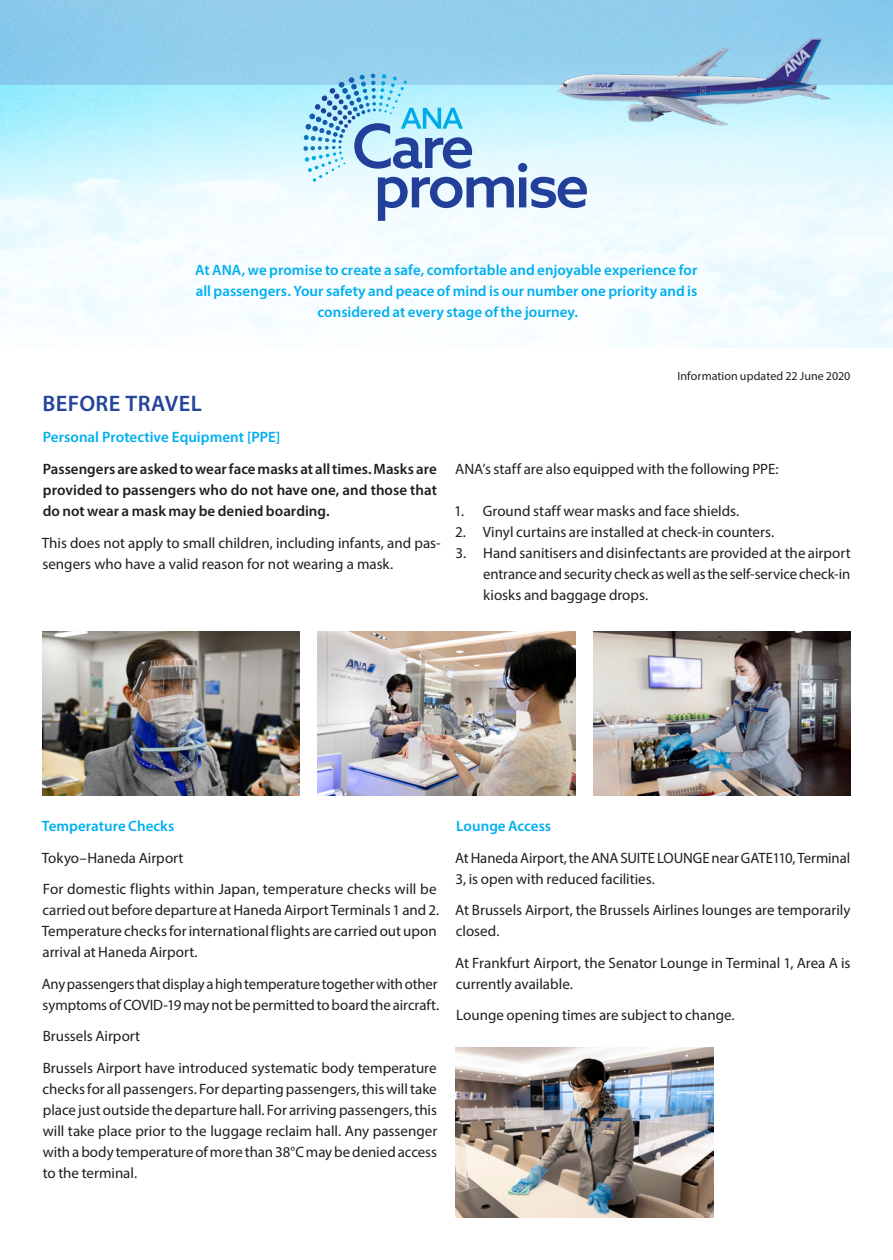
<style>
.page{position:relative;width:893px;height:1260px;background:#fff}
.page>*{position:absolute;margin:0;border:0;box-sizing:border-box;transform-origin:0 0}
.Headline_1{font:600 22.5px "Myriad Pro";letter-spacing:.02em;color:#25449a}
.Body{font:15px/21px "Myriad Pro";color:#1f1f1f}
.SubHead2{font:600 15px/21px "Myriad Pro";color:#00afef;text-align:center}
.SubHead2-2{font:600 15px/21px "Myriad Pro";color:#1f1f1f;text-align:justify}
.SubHead2-3{font:15px/21px "Myriad Pro";color:#1f1f1f}
.Body-2{font:600 15px "Myriad Pro";color:#00afef}
.BodyHighlight{font:12px "Myriad Pro";letter-spacing:.005em;color:#1f1f1f}
</style>
<div class="page">
<img style="left:593px;top:632px;width:257px;height:163px">
<img style="left:455px;top:1047px;width:258px;height:171px">
<img style="left:318px;top:632px;width:257px;height:163px">
<img style="left:42px;top:632px;width:258px;height:163px">
<svg style="left:0;top:86px;width:892px;height:262px;fill:#f2fcff"></svg>
<svg style="left:303px;top:74px;width:284px;height:147px"></svg>
<img style="left:478px;top:4px;width:389px;height:130px">
<p class="SubHead2" style="left:195px;top:259px;width:503px">At ANA, we promise to create a safe, comfortable and enjoyable experience for all passengers. Your safety and peace of mind is our number one priority and is considered at every stage of the journey.</p>
<p class="Headline_1" style="left:42px;top:389px;width:161px">BEFORE TRAVEL</p>
<p class="SubHead2" style="left:43px;top:427px;width:239px">Personal Protective Equipment [PPE]</p>
<p class="SubHead2-2" style="left:43px;top:458px;width:396px">Passengers are asked to wear face masks at all times. Masks are provided to passengers who do not have one, and those that do not wear a mask may be denied boarding.</p>
<p class="SubHead2-3" style="left:42px;top:532px;width:400px">This does not apply to small children, including infants, and pas&shy;sengers who have a valid reason for not wearing a mask.</p>
<p class="BodyHighlight" style="left:677px;top:368px;width:174px">Information updated 22 June 2020</p>
<p class="Body" style="left:455px;top:458px;width:325px">ANA’s staff are also equipped with the following PPE:</p>
<p class="Body" style="left:454px;top:500px;width:287px">1. Ground staff wear masks and face shields.</p>
<p class="Body" style="left:455px;top:521px;width:321px">2. Vinyl curtains are installed at check-in counters.</p>
<p class="Body" style="left:483px;top:542px;width:369px;text-align:justify;text-indent:-27px">3. Hand sanitisers and disinfectants are provided at the airport entrance and security check as well as the self-service check-in kiosks and baggage drops.</p>
<p class="SubHead2" style="left:42px;top:815px;width:134px">Temperature Checks</p>
<p class="SubHead2-3" style="left:42px;top:847px;width:143px">Tokyo–Haneda Airport</p>
<p class="Body" style="left:42px;top:878px;width:399px">For domestic flights within Japan, temperature checks will be carried out before departure at Haneda Airport Terminals 1 and 2.<br>Temperature checks for international flights are carried out upon arrival at Haneda Airport.</p>
<p class="Body" style="left:42px;top:973px;width:399px">Any passengers that display a high temperature together with other symptoms of COVID-19 may not be permitted to board the aircraft.</p>
<p class="Body" style="left:43px;top:1025px;width:99px">Brussels Airport</p>
<p class="Body" style="left:42px;top:1057px;width:396px;text-align:justify">Brussels Airport have introduced systematic body temperature checks for all passengers. For departing passengers, this will take place just outside the departure hall. For arriving passengers, this will take place prior to the luggage reclaim hall. Any passenger with a body temperature of more than 38°C may be denied access to the terminal.</p>
<p class="Body-2" style="left:456px;top:816px;width:96px">Lounge Access</p>
<p class="Body" style="left:455px;top:847px;width:396px">At Haneda Airport, the ANA SUITE LOUNGE near GATE110, Terminal<br>3, is open with reduced facilities.</p>
<p class="Body" style="left:455px;top:899px;width:397px">At Brussels Airport, the Brussels Airlines lounges are temporarily closed.</p>
<p class="Body" style="left:455px;top:952px;width:397px">At Frankfurt Airport, the Senator Lounge in Terminal 1, Area A is currently available.</p>
<p class="Body" style="left:456px;top:1004px;width:280px">Lounge opening times are subject to change.</p>
</div>
